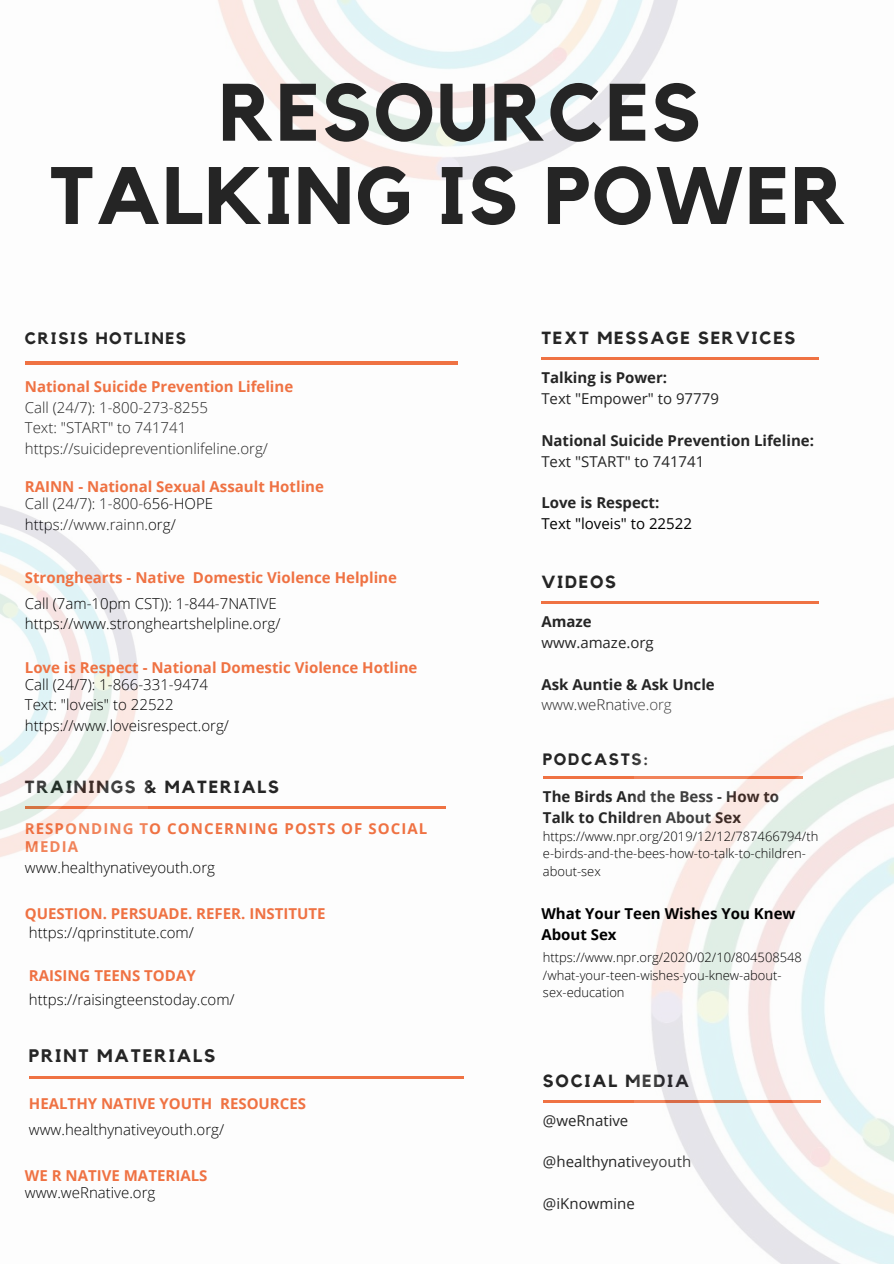
<style>
.page{position:relative;width:894px;height:1264px;background:#fff}
.page>*{position:absolute;margin:0;border:0;box-sizing:border-box;transform-origin:0 0}
.t1{font:700 80.25px/83.2px "Kollektif";letter-spacing:.025em;color:#252525;text-align:center}
.t2{font:700 18.15px "Kollektif";letter-spacing:.1em;color:#252525}
.t3{font:700 17.55px "Kollektif";letter-spacing:.1em;color:#252525}
.t4{font:700 16.5px "Kollektif";letter-spacing:.1em;color:#252525}
.t5{font:700 16.35px "Kollektif";letter-spacing:.1em;color:#252525}
.t6{font:300 15px/20.2px "Open Sans";color:#000}
.t7{font:700 15px "Open Sans";color:#ef7243}
.t8{font:700 15px/20.5px "Open Sans";color:#252525}
.t9{font:300 15px/20.5px "Open Sans";color:#252525}
.t10{font:15px "Open Sans";color:#252525}
.t11{font:700 15px/17.5px "Open Sans";letter-spacing:.07em;color:#ef7243}
.t12{font:700 15px/20.2px "Open Sans";color:#000}
.t13{font:15px "Open Sans";color:#000}
.t14{font:300 12.9px/17.4px "Open Sans";color:#000}
</style>
<div class="page">
<img style="left:218px;top:0;width:460px;height:181px">
<hr style="left:541px;top:601px;width:277px;height:2px;background:#ef7243">
<hr style="left:543px;top:777px;width:259px;height:2px;background:#ef7243">
<hr style="left:543px;top:1099px;width:277px;height:3px;background:#ef7243">
<hr style="left:541px;top:357px;width:277px;height:2px;background:#ef7243">
<hr style="left:25px;top:806px;width:420px;height:2px;background:#ef7243">
<hr style="left:29px;top:1075px;width:435px;height:3px;background:#ef7243">
<hr style="left:25px;top:361px;width:432px;height:4px;background:#ef7243">
<img style="left:0;top:506px;width:147px;height:351px">
<img style="left:634px;top:697px;width:259px;height:566px">
<h1 class="t1" style="left:49px;top:74px;width:798px">RESOURCES<br>TALKING IS POWER</h1>
<p class="t4" style="left:25px;top:330px;width:163px">CRISIS HOTLINES</p>
<p class="t7" style="left:25px;top:376px;width:270px">National Suicide Prevention Lifeline</p>
<p class="t9" style="left:25px;top:397px;width:244px">Call (24/7): 1-800-273-8255<br>Text: "START" to 741741 https://suicidepreventionlifeline.org/</p>
<p class="t7" style="left:25px;top:476px;width:300px">RAINN - National Sexual Assault Hotline</p>
<p class="t6" style="left:25px;top:493px;width:190px">Call (24/7): 1-800-656-HOPE https://www.rainn.org/</p>
<p class="t7" style="left:25px;top:567px;width:373px">Stronghearts - Native Domestic Violence Helpline</p>
<p class="t6" style="left:25px;top:593px;width:257px">Call (7am-10pm CST)): 1-844-7NATIVE https://www.strongheartshelpline.org/</p>
<p class="t7" style="left:25px;top:656px;width:394px">Love is Respect - National Domestic Violence Hotline</p>
<p class="t6" style="left:25px;top:674px;width:205px">Call (24/7): 1-866-331-9474<br>Text: "loveis" to 22522 https://www.loveisrespect.org/</p>
<p class="t3" style="left:25px;top:779px;width:255px">TRAININGS &amp; MATERIALS</p>
<p class="t11" style="left:25px;top:819px;width:404px">RESPONDING TO CONCERNING POSTS OF SOCIAL<br>MEDIA</p>
<p class="t6" style="left:25px;top:856px;width:192px">www.healthynativeyouth.org</p>
<p class="t7" style="left:25px;top:903px;width:302px">QUESTION. PERSUADE. REFER. INSTITUTE</p>
<p class="t6" style="left:29px;top:922px;width:166px">https://qprinstitute.com/</p>
<p class="t7" style="left:29px;top:964px;width:168px">RAISING TEENS TODAY</p>
<p class="t6" style="left:29px;top:989px;width:207px">https://raisingteenstoday.com/</p>
<p class="t2" style="left:29px;top:1047px;width:188px">PRINT MATERIALS</p>
<p class="t7" style="left:29px;top:1092px;width:279px">HEALTHY NATIVE YOUTH RESOURCES</p>
<p class="t6" style="left:29px;top:1118px;width:197px">www.healthynativeyouth.org/</p>
<p class="t7" style="left:25px;top:1164px;width:184px">WE R NATIVE MATERIALS</p>
<p class="t6" style="left:25px;top:1181px;width:132px">www.weRnative.org</p>
<p class="t3" style="left:541px;top:330px;width:255px">TEXT MESSAGE SERVICES</p>
<p class="t8" style="left:541px;top:367px;width:127px">Talking is Power:</p>
<p class="t10" style="left:541px;top:388px;width:179px">Text "Empower" to 97779</p>
<p class="t8" style="left:541px;top:429px;width:274px">National Suicide Prevention Lifeline:</p>
<p class="t10" style="left:541px;top:450px;width:164px">Text "START" to 741741</p>
<p class="t8" style="left:541px;top:492px;width:119px">Love is Respect:</p>
<p class="t13" style="left:541px;top:513px;width:152px">Text "loveis" to 22522</p>
<p class="t3" style="left:541px;top:574px;width:76px">VIDEOS</p>
<p class="t8" style="left:541px;top:611px;width:52px">Amaze</p>
<p class="t10" style="left:541px;top:632px;width:114px">www.amaze.org</p>
<p class="t8" style="left:541px;top:673px;width:175px">Ask Auntie &amp; Ask Uncle</p>
<p class="t9" style="left:541px;top:694px;width:132px">www.weRnative.org</p>
<p class="t5" style="left:543px;top:751px;width:107px">PODCASTS:</p>
<p class="t8" style="left:543px;top:786px;width:238px">The Birds And the Bess - How to<br>Talk to Children About Sex</p>
<p class="t14" style="left:543px;top:827px;width:277px">https://www.npr.org/2019/12/12/787466794/th e-birds-and-the-bees-how-to-talk-to-children&shy;about-sex</p>
<p class="t12" style="left:541px;top:903px;width:255px">What Your Teen Wishes You Knew<br>About Sex</p>
<p class="t14" style="left:543px;top:948px;width:260px">https://www.npr.org/2020/02/10/804508548 /what-your-teen-wishes-you-knew-about&shy;sex-education</p>
<p class="t3" style="left:543px;top:1072px;width:148px">SOCIAL MEDIA</p>
<p class="t10" style="left:543px;top:1109px;width:87px">@weRnative</p>
<p class="t10" style="left:543px;top:1151px;width:150px">@healthynativeyouth</p>
<p class="t10" style="left:543px;top:1192px;width:93px">@iKnowmine</p>
</div>
